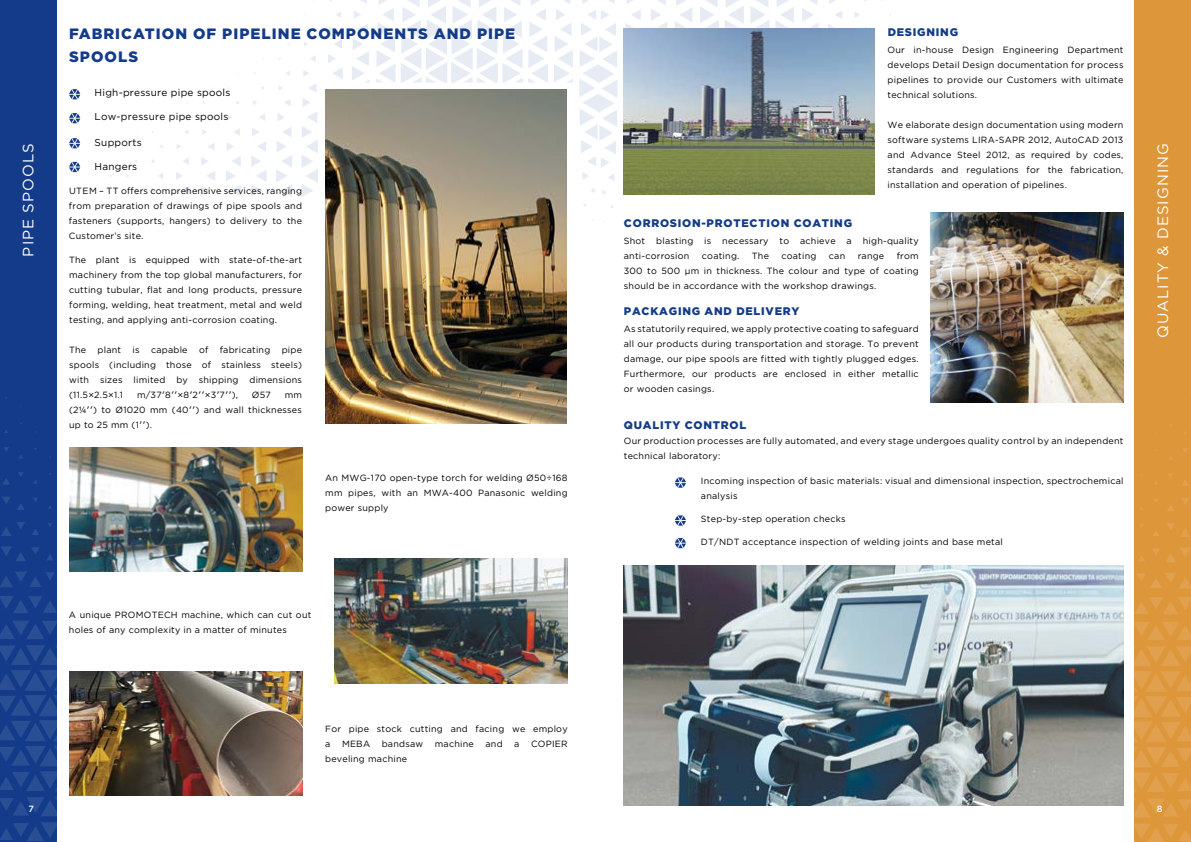
<style>
.page{position:relative;width:1191px;height:842px;background:#fff}
.page>*{position:absolute;margin:0;border:0;box-sizing:border-box;transform-origin:0 0}
.t1{font:900 15px/23px "Gotham Pro";letter-spacing:.07em;color:#133b89}
.t2{font:15px "Gotham Pro";letter-spacing:.07em;color:#fff}
.t3{font:900 11px "Gotham Pro";letter-spacing:.07em;color:#133b89}
.t4{font:10px "Gotham Pro";letter-spacing:.025em;color:#000}
.t5{font:9px/15px "Gotham Pro";letter-spacing:.025em;color:#000;text-align:justify}
.t6{font:500 9px "Gotham Pro";color:#fff}
.s1{font-family:"Helvetica Neue"}
</style>
<div class="page">
<svg style="left:202px;top:129px;width:5px;height:6px"></svg>
<svg style="left:234px;top:128px;width:6px;height:8px"></svg>
<svg style="left:253px;top:100px;width:4px;height:5px"></svg>
<svg style="left:177px;top:144px;width:4px;height:5px"></svg>
<svg style="left:208px;top:143px;width:7px;height:7px"></svg>
<svg style="left:259px;top:114px;width:6px;height:7px"></svg>
<svg style="left:278px;top:86px;width:4px;height:4px"></svg>
<svg style="left:286px;top:71px;width:4px;height:5px"></svg>
<svg style="left:183px;top:158px;width:6px;height:7px"></svg>
<svg style="left:284px;top:99px;width:7px;height:7px"></svg>
<svg style="left:303px;top:70px;width:6px;height:7px"></svg>
<svg style="left:310px;top:55px;width:6px;height:7px"></svg>
<svg style="left:158px;top:173px;width:5px;height:6px"></svg>
<svg style="left:176px;top:172px;width:7px;height:8px"></svg>
<svg style="left:133px;top:188px;width:5px;height:5px"></svg>
<svg style="left:151px;top:188px;width:5px;height:6px"></svg>
<svg style="left:182px;top:186px;width:8px;height:9px"></svg>
<svg style="left:328px;top:39px;width:15px;height:40px"></svg>
<svg style="left:329px;top:26px;width:5px;height:6px"></svg>
<svg style="left:201px;top:157px;width:14px;height:39px"></svg>
<svg style="left:226px;top:143px;width:15px;height:53px"></svg>
<svg style="left:251px;top:128px;width:16px;height:69px"></svg>
<svg style="left:276px;top:113px;width:16px;height:84px"></svg>
<svg style="left:336px;top:12px;width:5px;height:6px"></svg>
<svg style="left:352px;top:11px;width:17px;height:72px"></svg>
<svg style="left:301px;top:84px;width:17px;height:113px"></svg>
<svg style="left:361px;top:0;width:6px;height:4px"></svg>
<svg style="left:376px;top:0;width:19px;height:83px"></svg>
<svg style="left:401px;top:0;width:147px;height:83px"></svg>
<svg style="left:566px;top:108px;width:1px;height:18px"></svg>
<svg style="left:554px;top:0;width:19px;height:83px"></svg>
<svg style="left:566px;top:140px;width:1px;height:13px"></svg>
<div style="left:1134px;top:0;width:57px;height:842px;background:#dd963a"></div>
<svg style="left:1168px;top:473px;width:5px;height:5px"></svg>
<svg style="left:1167px;top:505px;width:7px;height:6px"></svg>
<svg style="left:1183px;top:448px;width:5px;height:4px"></svg>
<svg style="left:1182px;top:480px;width:7px;height:6px"></svg>
<svg style="left:1181px;top:498px;width:8px;height:7px"></svg>
<svg style="left:1153px;top:531px;width:6px;height:5px"></svg>
<svg style="left:1167px;top:523px;width:23px;height:14px"></svg>
<svg style="left:1138px;top:555px;width:7px;height:6px"></svg>
<svg style="left:1152px;top:548px;width:38px;height:14px"></svg>
<svg style="left:1137px;top:573px;width:54px;height:15px"></svg>
<svg style="left:1135px;top:597px;width:56px;height:17px"></svg>
<svg style="left:1134px;top:622px;width:57px;height:18px"></svg>
<svg style="left:1134px;top:646px;width:57px;height:146px"></svg>
<svg style="left:1134px;top:798px;width:57px;height:19px"></svg>
<svg style="left:1134px;top:824px;width:57px;height:18px"></svg>
<div style="left:0;top:0;width:57px;height:842px;background:#133b89"></div>
<svg style="left:33px;top:498px;width:5px;height:4px"></svg>
<svg style="left:18px;top:472px;width:6px;height:5px"></svg>
<svg style="left:17px;top:504px;width:7px;height:6px"></svg>
<svg style="left:48px;top:523px;width:4px;height:4px"></svg>
<svg style="left:4px;top:447px;width:5px;height:5px"></svg>
<svg style="left:3px;top:478px;width:7px;height:7px"></svg>
<svg style="left:2px;top:497px;width:8px;height:7px"></svg>
<svg style="left:32px;top:529px;width:7px;height:6px"></svg>
<svg style="left:1px;top:522px;width:24px;height:14px"></svg>
<svg style="left:47px;top:554px;width:6px;height:6px"></svg>
<svg style="left:1px;top:546px;width:38px;height:15px"></svg>
<svg style="left:0;top:571px;width:55px;height:16px"></svg>
<svg style="left:0;top:596px;width:57px;height:17px"></svg>
<svg style="left:0;top:621px;width:57px;height:18px"></svg>
<svg style="left:0;top:645px;width:57px;height:146px"></svg>
<svg style="left:0;top:797px;width:57px;height:19px"></svg>
<svg style="left:0;top:822px;width:57px;height:19px"></svg>
<img style="left:69px;top:447px;width:233px;height:125px">
<img style="left:69px;top:671px;width:233px;height:125px">
<img style="left:335px;top:558px;width:232px;height:125px">
<svg style="left:69px;top:161px;width:12px;height:12px"></svg>
<svg style="left:69px;top:138px;width:11px;height:10px"></svg>
<svg style="left:69px;top:113px;width:11px;height:10px"></svg>
<svg style="left:69px;top:89px;width:11px;height:10px"></svg>
<img style="left:325px;top:89px;width:241px;height:335px">
<svg style="left:855px;top:12px;width:5px;height:6px"></svg>
<svg style="left:828px;top:11px;width:14px;height:17px"></svg>
<svg style="left:829px;top:0;width:6px;height:4px"></svg>
<svg style="left:802px;top:0;width:16px;height:28px"></svg>
<svg style="left:775px;top:0;width:19px;height:28px"></svg>
<svg style="left:750px;top:0;width:19px;height:28px"></svg>
<svg style="left:700px;top:0;width:44px;height:28px"></svg>
<svg style="left:675px;top:0;width:17px;height:28px"></svg>
<svg style="left:651px;top:0;width:16px;height:28px"></svg>
<svg style="left:623px;top:79px;width:1px;height:19px"></svg>
<svg style="left:625px;top:0;width:16px;height:28px"></svg>
<svg style="left:579px;top:0;width:38px;height:181px"></svg>
<svg style="left:602px;top:190px;width:4px;height:4px"></svg>
<img style="left:624px;top:28px;width:250px;height:167px">
<img style="left:930px;top:212px;width:193px;height:190px">
<img style="left:624px;top:566px;width:499px;height:239px">
<svg style="left:675px;top:477px;width:11px;height:11px"></svg>
<svg style="left:675px;top:515px;width:11px;height:11px"></svg>
<svg style="left:675px;top:538px;width:11px;height:10px"></svg>
<h1 class="t2" style="left:20px;top:256px;width:115px;rotate:-90deg">PIPE SPOOLS</h1>
<h1 class="t1" style="left:69px;top:22px;width:447px">FABRICATION OF PIPELINE COMPONENTS AND PIPE<br>SPOOLS</h1>
<p class="t4" style="left:95px;top:87px;width:137px">High-pressure pipe spools</p>
<p class="t4" style="left:95px;top:111px;width:135px">Low-pressure pipe spools</p>
<p class="t4" style="left:95px;top:137px;width:49px">Supports</p>
<p class="t4" style="left:95px;top:161px;width:44px">Hangers</p>
<p class="t5" style="left:69px;top:184px;width:234px">UTEM – TT offers comprehensive services, ranging from preparation of drawings of pipe spools and fasteners (supports, hangers) to delivery to the Customer’s site.</p>
<p class="t5" style="left:69px;top:252px;width:234px">The plant is equipped with state-of-the-art machinery from the top global manufacturers, for cutting tubular, flat and long products, pressure forming, welding, heat treatment, metal and weld testing, and applying anti-corrosion coating.</p>
<p class="t5" style="left:69px;top:342px;width:19px">The</p>
<p class="t5" style="left:98px;top:342px;width:25px">plant</p>
<p class="t5" style="left:133px;top:342px;width:9px">is</p>
<p class="t5" style="left:151px;top:342px;width:38px">capable</p>
<p class="t5" style="left:199px;top:342px;width:11px">of</p>
<p class="t5" style="left:220px;top:342px;width:52px">fabricating</p>
<p class="t5" style="left:69px;top:342px;width:234px;text-indent:212px">pipe spools (including those of stainless steels) with sizes limited by shipping dimensions (11.5×2.5×1.1</p>
<p class="t5" style="left:137px;top:387px;width:102px">m/37<span class="s1">′</span>8<span class="s1">′′</span>×8<span class="s1">′</span>2<span class="s1">′′</span>×3<span class="s1">′</span>7<span class="s1">′′</span>),</p>
<p class="t5" style="left:252px;top:387px;width:20px">Ø57</p>
<p class="t5" style="left:69px;top:387px;width:234px;text-indent:215px">mm (2<span class="s1">¼′′</span>) to Ø1020 mm (40<span class="s1">′′</span>) and wall thicknesses up to 25 mm (1<span class="s1">′′</span>).</p>
<p class="t5" style="left:325px;top:470px;width:244px">An MWG-170 open-type torch for welding Ø50÷168 mm pipes, with an MWA-400 Panasonic welding power supply</p>
<p class="t5" style="left:69px;top:607px;width:244px">A unique PROMOTECH machine, which can cut out holes of any complexity in a matter of minutes</p>
<p class="t6" style="left:28px;top:803px;width:7px">7</p>
<p class="t5" style="left:325px;top:721px;width:244px">For pipe stock cutting and facing we employ a</p>
<p class="t5" style="left:342px;top:736px;width:30px">MEBA</p>
<p class="t5" style="left:382px;top:736px;width:43px">bandsaw</p>
<p class="t5" style="left:435px;top:736px;width:41px">machine</p>
<p class="t5" style="left:485px;top:736px;width:19px">and</p>
<p class="t5" style="left:514px;top:736px;width:7px">a</p>
<p class="t5" style="left:531px;top:736px;width:38px">COPIER</p>
<p class="t5" style="left:325px;top:751px;width:83px">beveling machine</p>
<p class="t3" style="left:887px;top:26px;width:72px">DESIGNING</p>
<p class="t3" style="left:624px;top:217px;width:230px">CORROSION-PROTECTION COATING</p>
<p class="t5" style="left:887px;top:42px;width:237px">Our in-house Design Engineering Department develops Detail Design documentation for process pipelines to provide our Customers with ultimate technical solutions.</p>
<p class="t5" style="left:887px;top:117px;width:237px">We elaborate design documentation using modern software systems LIRA-SAPR 2012, AutoCAD 2013 and Advance Steel 2012, as required by codes, standards and regulations for the fabrication, installation and operation of pipelines.</p>
<p class="t5" style="left:624px;top:233px;width:296px">Shot blasting is necessary to achieve a high-quality anti-corrosion</p>
<p class="t5" style="left:624px;top:248px;width:296px;text-indent:273px">from 300 to 500 μm in thickness. The colour and type of coating should be in accordance with the workshop drawings.</p>
<p class="t5" style="left:624px;top:321px;width:296px">As statutorily required, we apply protective coating to safeguard all our products during transportation and storage. To prevent damage, our pipe spools are fitted with tightly plugged edges.<br>Furthermore, our products are enclosed in either metallic or wooden casings.</p>
<p class="t5" style="left:702px;top:248px;width:39px">coating.</p>
<p class="t5" style="left:752px;top:248px;width:19px">The</p>
<p class="t5" style="left:781px;top:248px;width:37px">coating</p>
<p class="t5" style="left:829px;top:248px;width:18px">can</p>
<p class="t5" style="left:857px;top:248px;width:28px">range</p>
<p class="t3" style="left:624px;top:305px;width:177px">PACKAGING AND DELIVERY</p>
<p class="t3" style="left:624px;top:419px;width:124px">QUALITY CONTROL</p>
<p class="t5" style="left:624px;top:434px;width:501px">Our production processes are fully automated, and every stage undergoes quality control by an independent technical laboratory:</p>
<p class="t5" style="left:701px;top:473px;width:424px">Incoming inspection of basic materials: visual and dimensional inspection, spectrochemical analysis</p>
<p class="t5" style="left:701px;top:511px;width:146px">Step-by-step operation checks</p>
<p class="t5" style="left:701px;top:534px;width:303px">DT/NDT acceptance inspection of welding joints and base metal</p>
<h1 class="t2" style="left:1154px;top:338px;width:196px;rotate:-90deg">QUALITY &amp; DESIGNING</h1>
<p class="t6" style="left:1157px;top:803px;width:7px">8</p>
</div>
